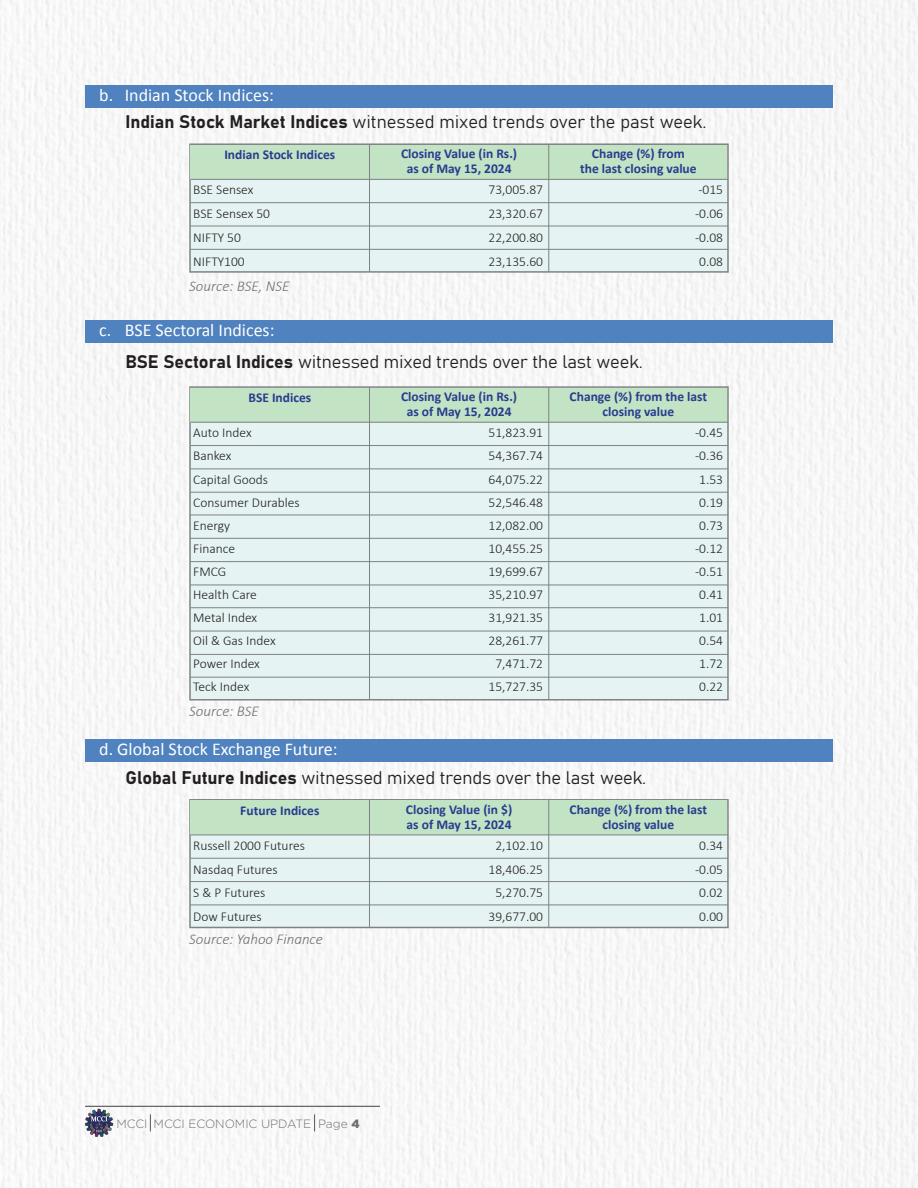
<style>
.page{position:relative;width:918px;height:1188px;background:#fff}
.page>*{position:absolute;margin:0;border:0;box-sizing:border-box;transform-origin:0 0}
.t1{font:18px "Bahnschrift";color:#231f20}
.t2{font:18px "Calibri";color:#fff}
.t3{font:italic 300 15px "Calibri";color:#6e6f71}
.t4{font:300 13.5px "Calibri";color:#231f20}
.t5{font:700 13.5px/15px "Calibri";color:#2a3b8f;text-align:center}
.t6{font:300 12px "Gotham";color:#6e6f71}
.s1{font-weight:900}
</style>
<div class="page">
<img style="left:0;top:0;width:918px;height:1188px">
<div style="left:85px;top:739px;width:748px;height:23px;background:#4f82be"></div>
<div style="left:85px;top:85px;width:748px;height:23px;background:#4f82be"></div>
<svg style="left:150px;top:1114px;width:1px;height:17px"></svg>
<svg style="left:314px;top:1114px;width:1px;height:17px"></svg>
<svg style="left:85px;top:1109px;width:28px;height:28px"></svg>
<hr style="left:85px;top:1106px;width:295px;height:1px;background:#414142">
<svg style="left:189px;top:799px;width:540px;height:129px;background:#e0edec"></svg>
<div style="left:191px;top:801px;width:536px;height:34px;background:#c3e3c5"></div>
<hr style="left:369px;top:800px;width:1px;height:127px;background:#808284">
<hr style="left:549px;top:800px;width:1px;height:127px;background:#808284">
<hr style="left:190px;top:835px;width:538px;height:1px;background:#808284">
<hr style="left:190px;top:858px;width:538px;height:1px;background:#808284">
<hr style="left:190px;top:881px;width:538px;height:1px;background:#808284">
<hr style="left:190px;top:905px;width:538px;height:1px;background:#808284">
<svg style="left:189px;top:143px;width:540px;height:130px;background:#dfedec"></svg>
<div style="left:191px;top:145px;width:536px;height:34px;background:#c3e3c5"></div>
<hr style="left:369px;top:144px;width:1px;height:128px;background:#808284">
<hr style="left:549px;top:144px;width:1px;height:128px;background:#808284">
<hr style="left:190px;top:179px;width:538px;height:1px;background:#808284">
<hr style="left:190px;top:202px;width:538px;height:1px;background:#808284">
<hr style="left:190px;top:226px;width:538px;height:1px;background:#808284">
<hr style="left:190px;top:249px;width:538px;height:1px;background:#808284">
<div style="left:85px;top:321px;width:748px;height:22px;background:#4f82be"></div>
<div style="left:189px;top:386px;width:540px;height:315px;background:#e5f3f2"></div>
<div style="left:191px;top:388px;width:536px;height:34px;background:#c3e3c5"></div>
<hr style="left:190px;top:422px;width:538px;height:1px;background:#808284">
<hr style="left:190px;top:445px;width:538px;height:1px;background:#808284">
<hr style="left:190px;top:469px;width:538px;height:1px;background:#808284">
<hr style="left:190px;top:492px;width:538px;height:1px;background:#808284">
<hr style="left:190px;top:515px;width:538px;height:1px;background:#808284">
<hr style="left:190px;top:538px;width:538px;height:1px;background:#808284">
<hr style="left:190px;top:561px;width:538px;height:1px;background:#808284">
<hr style="left:190px;top:585px;width:538px;height:1px;background:#808284">
<hr style="left:190px;top:607px;width:538px;height:1px;background:#808284">
<hr style="left:190px;top:631px;width:538px;height:1px;background:#808284">
<hr style="left:190px;top:654px;width:538px;height:1px;background:#808284">
<hr style="left:190px;top:677px;width:538px;height:1px;background:#808284">
<hr style="left:369px;top:387px;width:1px;height:313px;background:#808284">
<hr style="left:549px;top:387px;width:1px;height:313px;background:#808284">
<h1 class="t2" style="left:99px;top:83px;width:176px">b. Indian Stock Indices:</h1>
<h1 class="t1" style="left:126px;top:108px;width:582px">Indian Stock Market Indices witnessed mixed trends over the past week.</h1>
<p class="t5" style="left:224px;top:147px;width:112px">Indian Stock Indices</p>
<p class="t5" style="left:401px;top:146px;width:118px">Closing Value (in Rs.) as of May 15, 2024</p>
<p class="t5" style="left:580px;top:146px;width:118px">Change (%) from<br>the last closing value</p>
<p class="t4" style="left:193px;top:182px;width:62px">BSE Sensex</p>
<p class="t4" style="left:489px;top:182px;width:56px">73,005.87</p>
<p class="t4" style="left:699px;top:182px;width:26px">-015</p>
<p class="t4" style="left:193px;top:205px;width:78px">BSE Sensex 50</p>
<p class="t4" style="left:489px;top:205px;width:56px">23,320.67</p>
<p class="t4" style="left:695px;top:205px;width:29px">-0.06</p>
<p class="t4" style="left:193px;top:229px;width:49px">NIFTY 50</p>
<p class="t4" style="left:489px;top:229px;width:56px">22,200.80</p>
<p class="t4" style="left:695px;top:229px;width:29px">-0.08</p>
<p class="t4" style="left:193px;top:253px;width:53px">NIFTY100</p>
<p class="t4" style="left:489px;top:253px;width:56px">23,135.60</p>
<p class="t4" style="left:699px;top:253px;width:25px">0.08</p>
<p class="t3" style="left:189px;top:277px;width:102px">Source: BSE, NSE</p>
<h1 class="t2" style="left:99px;top:319px;width:177px">c. BSE Sectoral Indices:</h1>
<h1 class="t1" style="left:126px;top:348px;width:519px">BSE Sectoral Indices witnessed mixed trends over the last week.</h1>
<p class="t5" style="left:401px;top:389px;width:118px">Closing Value (in Rs.) as of May 15, 2024</p>
<p class="t5" style="left:570px;top:389px;width:139px">Change (%) from the last closing value</p>
<p class="t5" style="left:248px;top:390px;width:64px">BSE Indices</p>
<p class="t4" style="left:193px;top:424px;width:60px">Auto Index</p>
<p class="t4" style="left:489px;top:424px;width:56px">51,823.91</p>
<p class="t4" style="left:695px;top:424px;width:29px">-0.45</p>
<p class="t4" style="left:193px;top:448px;width:40px">Bankex</p>
<p class="t4" style="left:489px;top:448px;width:56px">54,367.74</p>
<p class="t4" style="left:695px;top:448px;width:29px">-0.36</p>
<p class="t4" style="left:193px;top:471px;width:76px">Capital Goods</p>
<p class="t4" style="left:489px;top:471px;width:56px">64,075.22</p>
<p class="t4" style="left:699px;top:471px;width:25px">1.53</p>
<p class="t4" style="left:193px;top:494px;width:108px">Consumer Durables</p>
<p class="t4" style="left:489px;top:494px;width:56px">52,546.48</p>
<p class="t4" style="left:699px;top:494px;width:25px">0.19</p>
<p class="t4" style="left:193px;top:517px;width:39px">Energy</p>
<p class="t4" style="left:489px;top:517px;width:56px">12,082.00</p>
<p class="t4" style="left:699px;top:517px;width:25px">0.73</p>
<p class="t4" style="left:193px;top:540px;width:43px">Finance</p>
<p class="t4" style="left:489px;top:540px;width:56px">10,455.25</p>
<p class="t4" style="left:695px;top:540px;width:29px">-0.12</p>
<p class="t4" style="left:193px;top:563px;width:35px">FMCG</p>
<p class="t4" style="left:489px;top:563px;width:56px">19,699.67</p>
<p class="t4" style="left:695px;top:563px;width:29px">-0.51</p>
<p class="t4" style="left:193px;top:586px;width:65px">Health Care</p>
<p class="t4" style="left:489px;top:586px;width:56px">35,210.97</p>
<p class="t4" style="left:699px;top:586px;width:25px">0.41</p>
<p class="t4" style="left:193px;top:609px;width:66px">Metal Index</p>
<p class="t4" style="left:489px;top:609px;width:56px">31,921.35</p>
<p class="t4" style="left:699px;top:609px;width:25px">1.01</p>
<p class="t4" style="left:193px;top:632px;width:84px">Oil &amp; Gas Index</p>
<p class="t4" style="left:489px;top:632px;width:56px">28,261.77</p>
<p class="t4" style="left:699px;top:632px;width:25px">0.54</p>
<p class="t4" style="left:193px;top:655px;width:68px">Power Index</p>
<p class="t4" style="left:495px;top:655px;width:49px">7,471.72</p>
<p class="t4" style="left:699px;top:655px;width:25px">1.72</p>
<p class="t4" style="left:193px;top:679px;width:58px">Teck Index</p>
<p class="t4" style="left:489px;top:679px;width:56px">15,727.35</p>
<p class="t4" style="left:699px;top:679px;width:25px">0.22</p>
<p class="t3" style="left:189px;top:701px;width:71px">Source: BSE</p>
<h1 class="t2" style="left:99px;top:738px;width:240px">d. Global Stock Exchange Future:</h1>
<h1 class="t1" style="left:126px;top:764px;width:522px">Global Future Indices witnessed mixed trends over the last week.</h1>
<p class="t5" style="left:240px;top:803px;width:81px">Future Indices</p>
<p class="t5" style="left:406px;top:802px;width:108px;text-align:left">Closing Value (in $) as of May 15, 2024</p>
<p class="t5" style="left:570px;top:802px;width:139px">Change (%) from the last closing value</p>
<p class="t4" style="left:193px;top:837px;width:113px">Russell 2000 Futures</p>
<p class="t4" style="left:495px;top:837px;width:49px">2,102.10</p>
<p class="t4" style="left:699px;top:837px;width:25px">0.34</p>
<p class="t4" style="left:193px;top:861px;width:86px">Nasdaq Futures</p>
<p class="t4" style="left:489px;top:861px;width:56px">18,406.25</p>
<p class="t4" style="left:695px;top:861px;width:29px">-0.05</p>
<p class="t4" style="left:193px;top:885px;width:74px">S &amp; P Futures</p>
<p class="t4" style="left:495px;top:885px;width:49px">5,270.75</p>
<p class="t4" style="left:699px;top:885px;width:25px">0.02</p>
<p class="t4" style="left:193px;top:908px;width:70px">Dow Futures</p>
<p class="t4" style="left:489px;top:908px;width:56px">39,677.00</p>
<p class="t4" style="left:699px;top:908px;width:25px">0.00</p>
<p class="t3" style="left:189px;top:930px;width:135px">Source: Yahoo Finance</p>
<p class="t6" style="left:116px;top:1117px;width:245px">MCCI MCCI ECONOMIC UPDATE Page <span class="s1">4</span></p>
</div>
